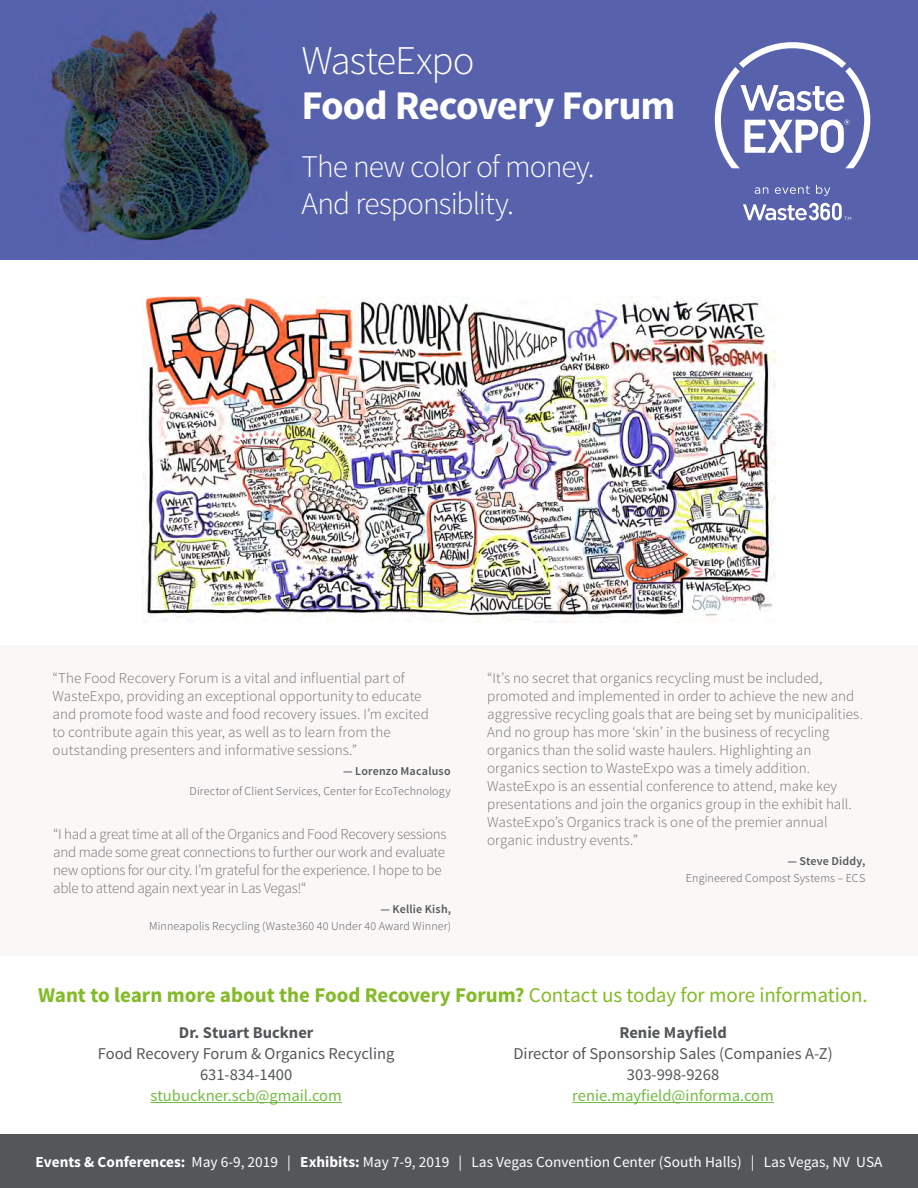
<style>
.page{position:relative;width:918px;height:1188px;background:#fff}
.page>*{position:absolute;margin:0;border:0;box-sizing:border-box;transform-origin:0 0}
.t1{font:700 40.8px/45px "Source Sans Pro";letter-spacing:-.025em;color:#fff}
.t2{font:300 31.5px "Source Sans Pro";letter-spacing:-.03em;color:#fff}
.t3{font:700 21px "Source Sans Pro";letter-spacing:-.005em;color:#82bb27}
.t4{font:16.5px/21px "Source Sans Pro";color:#54575a;text-align:center}
.t5{font:15.3px "Source Sans Pro";color:#fff}
.t6{font:300 15px/18px "Source Sans Pro";color:#717271}
.t7{font:300 15px/18px "Source Sans Pro";letter-spacing:-.02em;color:#717271}
.t8{font:300 12px/17.2px "Source Sans Pro";letter-spacing:.015em;color:#54575a;text-align:right}
.s1{font-weight:300}
.s2{font-weight:600}
.s3{font-weight:400}
.s4{font-weight:700}
.s5{color:#72bc43}
</style>
<div class="page">
<img style="left:142px;top:297px;width:634px;height:326px">
<div style="left:0;top:646px;width:918px;height:310px;background:#faf7f7"></div>
<div style="left:0;top:1134px;width:918px;height:54px;background:#54575a"></div>
<hr style="left:151px;top:1102px;width:191px;height:1px;background:#72bc43">
<hr style="left:572px;top:1102px;width:202px;height:1px;background:#72bc43">
<div style="left:0;top:0;width:918px;height:259px;background:#5761ac"></div>
<img style="left:51px;top:10px;width:221px;height:231px">
<svg style="left:755px;top:187px;width:13px;height:7px"></svg>
<svg style="left:775px;top:186px;width:35px;height:8px"></svg>
<svg style="left:816px;top:185px;width:14px;height:11px"></svg>
<svg style="left:743px;top:203px;width:108px;height:17px"></svg>
<svg style="left:715px;top:42px;width:155px;height:126px"></svg>
<p class="t1" style="left:302px;top:39px;width:375px"><span class="s1">WasteExpo<br></span>Food Recovery Forum</p>
<p class="t2" style="left:302px;top:147px;width:295px">The new color of money.</p>
<p class="t2" style="left:302px;top:184px;width:214px">And responsiblity.</p>
<p class="t6" style="left:53px;top:669px;width:378px">“The Food Recovery Forum is a vital and influential part of WasteExpo, providing an exceptional opportunity to educate and promote food waste and food recovery issues. I’m excited to contribute again this year, as well as to learn from the outstanding presenters and informative sessions.”</p>
<p class="t8" style="left:190px;top:761px;width:262px;line-height:20px"><span class="s2">— Lorenzo Macaluso<br></span>Director of Client Services, Center for EcoTechnology</p>
<p class="t7" style="left:53px;top:825px;width:395px">“I had a great time at all of the Organics and Food Recovery sessions and made some great connections to further our work and evaluate new options for our city. I’m grateful for the experience. I hope to be able to attend again next year in Las Vegas!“</p>
<p class="t8" style="left:149px;top:900px;width:304px"><span class="s2">— Kellie Kish,<br></span>Minneapolis Recycling (Waste360 40 Under 40 Award Winner)</p>
<p class="t6" style="left:487px;top:669px;width:377px">“It’s no secret that organics recycling must be included, promoted and implemented in order to achieve the new and aggressive recycling goals that are being set by municipalities.<br>And no group has more ‘skin’ in the business of recycling organics than the solid waste haulers. Highlighting an organics section to WasteExpo was a timely addition.<br>WasteExpo is an essential conference to attend, make key presentations and join the organics group in the exhibit hall.<br>WasteExpo’s Organics track is one of the premier annual organic industry events.”</p>
<p class="t8" style="left:686px;top:853px;width:181px"><span class="s2">— Steve Diddy,<br></span>Engineered Compost Systems – ECS</p>
<p class="t3" style="left:38px;top:982px;width:831px">Want to learn more about the Food Recovery Forum? <span class="s3">Contact us today for more information.</span></p>
<p class="t4" style="left:98px;top:1022px;width:298px"><span class="s4">Dr. Stuart Buckner<br></span>Food Recovery Forum &amp; Organics Recycling<br>631-834-1400<br><span class="s5">stubuckner.scb@gmail.com</span></p>
<p class="t4" style="left:513px;top:1022px;width:321px"><span class="s4">Renie Mayfield<br></span>Director of Sponsorship Sales (Companies A-Z)<br>303-998-9268<br><span class="s5">renie.mayfield@informa.com</span></p>
<p class="t5" style="left:35px;top:1152px;width:849px"><span class="s4">Events &amp; Conferences:</span> May 6-9, 2019 | <span class="s4">Exhibits:</span> May 7-9, 2019 | Las Vegas Convention Center (South Halls) | Las Vegas, NV USA</p>
</div>
